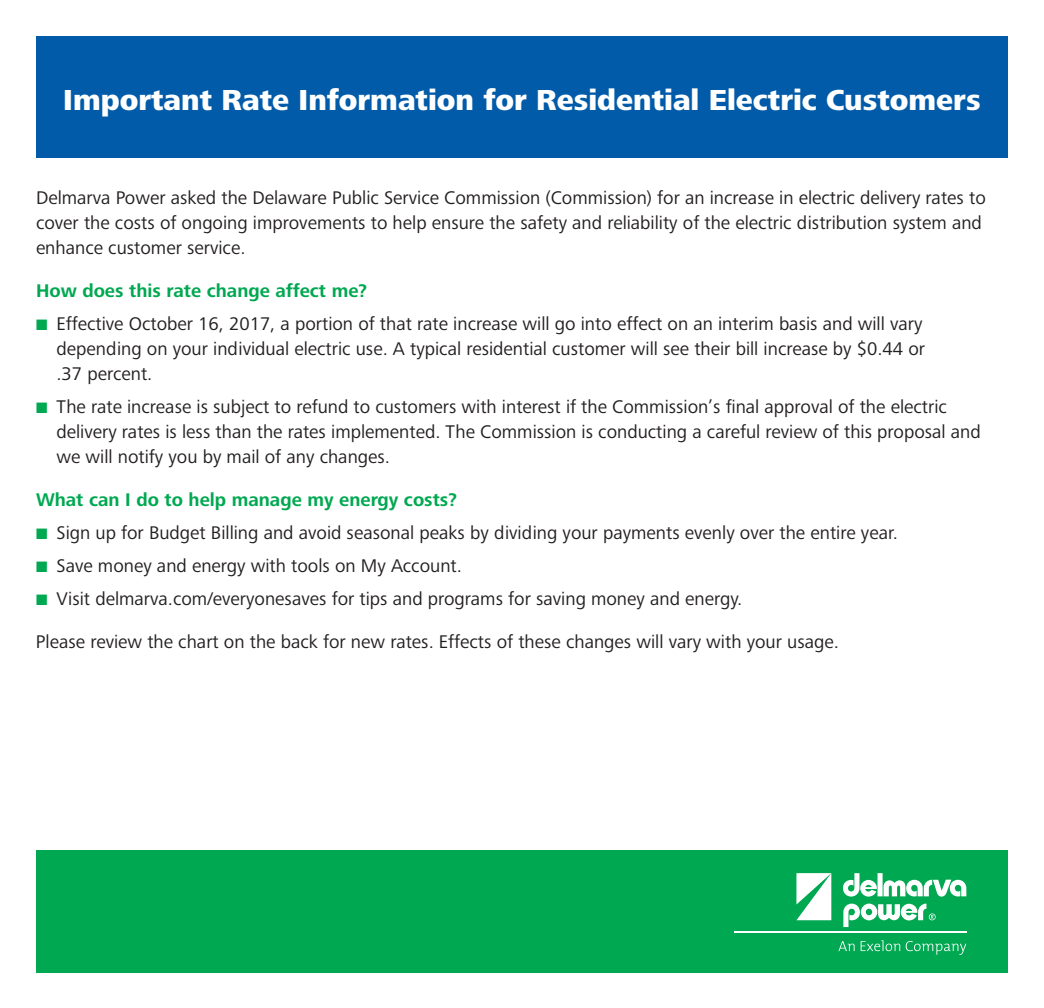
<style>
.page{position:relative;width:1044px;height:1008px;background:#fff}
.page>*{position:absolute;margin:0;border:0;box-sizing:border-box;transform-origin:0 0}
.t1{font:800 30px "Frutiger Next Pro";color:#fff}
.t2{font:19px/25px "Frutiger Next Pro";color:#231f20}
.t3{font:700 19px "Frutiger Next Pro";color:#00a851}
.s1{color:#00a851}
</style>
<div class="page">
<div style="left:36px;top:36px;width:972px;height:122px;background:#015ba9"></div>
<div style="left:36px;top:850px;width:972px;height:123px;background:#00a851"></div>
<svg style="left:838px;top:940px;width:128px;height:15px"></svg>
<hr style="left:734px;top:932px;width:232px;height:1px;background:#fff">
<svg style="left:843px;top:873px;width:123px;height:54px"></svg>
<svg style="left:796px;top:873px;width:35px;height:47px;background:#d0efdf"></svg>
<p class="t1" style="left:63px;top:90px;width:919px">Important Rate Information for Residential Electric Customers</p>
<p class="t2" style="left:36px;top:187px;width:951px">Delmarva Power asked the Delaware Public Service Commission (Commission) for an increase in electric delivery rates to cover the costs of ongoing improvements to help ensure the safety and reliability of the electric distribution system and enhance customer service.</p>
<p class="t3" style="left:36px;top:284px;width:333px">How does this rate change affect me?</p>
<p class="t2" style="left:56px;top:313px;width:870px;text-indent:-20px"><span class="s1">■</span> Effective October 16, 2017, a portion of that rate increase will go into effect on an interim basis and will vary depending on your individual electric use. A typical residential customer will see their bill increase by $0.44 or .37 percent.</p>
<p class="t2" style="left:56px;top:396px;width:926px;text-indent:-20px"><span class="s1">■</span> The rate increase is subject to refund to customers with interest if the Commission’s final approval of the electric delivery rates is less than the rates implemented. The Commission is conducting a careful review of this proposal and we will notify you by mail of any changes.</p>
<p class="t3" style="left:36px;top:493px;width:423px">What can I do to help manage my energy costs?</p>
<p class="t2" style="left:36px;top:522px;width:864px"><span class="s1">■</span> Sign up for Budget Billing and avoid seasonal peaks by dividing your payments evenly over the entire year.</p>
<p class="t2" style="left:36px;top:555px;width:427px"><span class="s1">■</span> Save money and energy with tools on My Account.</p>
<p class="t2" style="left:36px;top:588px;width:708px"><span class="s1">■</span> Visit delmarva.com/everyonesaves for tips and programs for saving money and energy.</p>
<p class="t2" style="left:36px;top:631px;width:804px">Please review the chart on the back for new rates. Effects of these changes will vary with your usage.</p>
</div>
